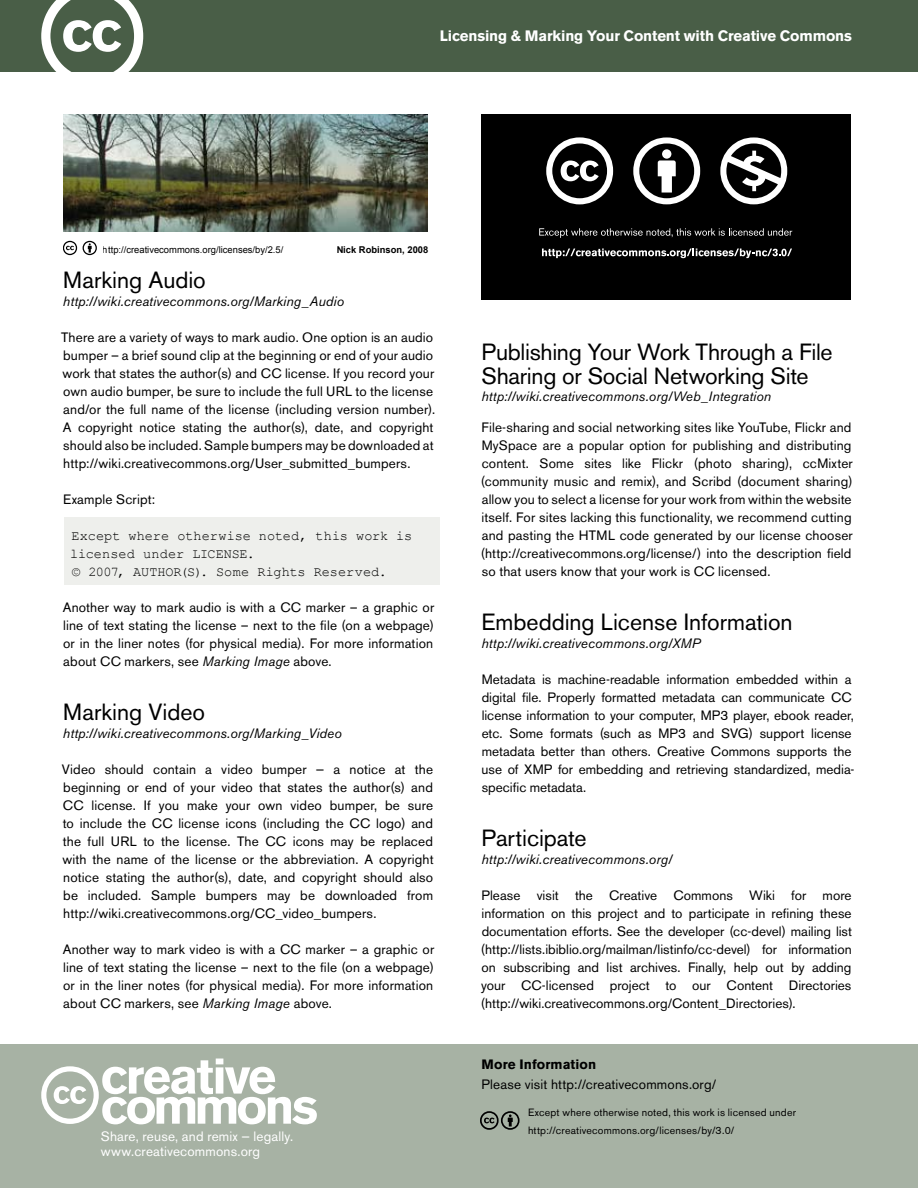
<style>
.page{position:relative;width:918px;height:1188px;background:#fff}
.page>*{position:absolute;margin:0;border:0;box-sizing:border-box;transform-origin:0 0}
.t1{font:23.25px/24px "Akzidenz Grotesk BE";letter-spacing:-.005em;color:#000}
.t2{font:700 15px "Akzidenz Grotesk BE";letter-spacing:-.01em;color:#fff}
.t3{font:13.5px/18px "Akzidenz Grotesk BE";letter-spacing:.01em;color:#000;text-align:justify}
.t4{font:italic 13.5px "Akzidenz Grotesk BE";letter-spacing:.01em;color:#000}
.t5{font:13.5px/18px "Courier New";color:#000}
.t6{font:13.5px/14.2px "Akzidenz Grotesk BE";letter-spacing:.01em;color:#fff}
.t7{font:700 13.5px "Akzidenz Grotesk BE";letter-spacing:.01em;color:#000}
.t8{font:10.5px/18px "Akzidenz Grotesk BE";letter-spacing:.02em;color:#000}
.t9{font:9.45px "Arial";color:#000}
.t10{font:700 9.45px "Arial";color:#000}
.s1{font-style:italic}
</style>
<div class="page">
<div style="left:64px;top:518px;width:376px;height:67px;background:#eeefec"></div>
<div style="left:0;top:0;width:918px;height:72px;background:#495e47"></div>
<svg style="left:41px;top:0;width:102px;height:72px"></svg>
<div style="left:0;top:1044px;width:918px;height:144px;background:#a7b2a4"></div>
<svg style="left:41px;top:1059px;width:276px;height:65px"></svg>
<svg style="left:83px;top:241px;width:14px;height:14px"></svg>
<img style="left:63px;top:115px;width:365px;height:117px">
<svg style="left:63px;top:241px;width:14px;height:14px"></svg>
<div style="left:482px;top:114px;width:369px;height:186px;background:#000"></div>
<svg style="left:539px;top:228px;width:253px;height:10px"></svg>
<svg style="left:542px;top:249px;width:250px;height:9px"></svg>
<svg style="left:633px;top:137px;width:67px;height:67px"></svg>
<svg style="left:720px;top:137px;width:67px;height:67px"></svg>
<svg style="left:546px;top:137px;width:67px;height:67px"></svg>
<svg style="left:480px;top:1111px;width:40px;height:19px"></svg>
<p class="t2" style="left:440px;top:27px;width:414px">Licensing &amp; Marking Your Content with Creative Commons</p>
<p class="t9" style="left:103px;top:244px;width:182px">http://creativecommons.org/licenses/by/2.5/</p>
<p class="t10" style="left:337px;top:244px;width:93px">Nick Robinson, 2008</p>
<h1 class="t1" style="left:63px;top:268px;width:144px">Marking Audio</h1>
<p class="t4" style="left:63px;top:293px;width:283px">http://wiki.creativecommons.org/Marking_Audio</p>
<p class="t3" style="left:61px;top:328px;width:376px;text-align:left">There are a variety of ways to mark audio. One option is an audio bumper – a brief sound clip at the beginning or end of your audio work that states the author(s) and CC license. If you record your own audio bumper, be sure to include the full URL to the license and/or the full name of the license (including version number).<br>A copyright notice stating the author(s), date, and copyright should also be included. Sample bumpers may be downloaded at http://wiki.creativecommons.org/User_submitted_bumpers.</p>
<p class="t3" style="left:63px;top:490px;width:94px">Example Script:</p>
<p class="t5" style="left:70px;top:526px;width:344px">Except where otherwise noted, this work is licensed under LICENSE.<br>© 2007, AUTHOR(S). Some Rights Reserved.</p>
<p class="t3" style="left:63px;top:598px;width:373px">Another way to mark audio is with a CC marker – a graphic or line of text stating the license – next to the file (on a webpage) or in the liner notes (for physical media). For more information about CC markers, see <span class="s1">Marking Image</span> above.</p>
<h1 class="t1" style="left:63px;top:700px;width:143px">Marking Video</h1>
<p class="t4" style="left:63px;top:725px;width:280px">http://wiki.creativecommons.org/Marking_Video</p>
<p class="t3" style="left:62px;top:760px;width:373px">Video should contain a video bumper — a notice at the beginning or end of your video that states the author(s) and CC license. If you make your own video bumper, be sure to include the CC license icons (including the CC logo) and the full URL to the license. The CC icons may be replaced with the name of the license or the abbreviation. A copyright notice stating the author(s), date, and copyright should also be included. Sample bumpers may be downloaded from http://wiki.creativecommons.org/CC_video_bumpers.</p>
<p class="t3" style="left:63px;top:940px;width:373px">Another way to mark video is with a CC marker – a graphic or line of text stating the license – next to the file (on a webpage) or in the liner notes (for physical media). For more information about CC markers, see <span class="s1">Marking Image</span> above.</p>
<p class="t6" style="left:101px;top:1130px;width:194px">Share, reuse, and remix — legally. www.creativecommons.org</p>
<h1 class="t1" style="left:481px;top:340px;width:353px">Publishing Your Work Through a File<br>Sharing or Social Networking Site</h1>
<p class="t4" style="left:481px;top:388px;width:291px">http://wiki.creativecommons.org/Web_Integration</p>
<p class="t3" style="left:481px;top:418px;width:373px">File-sharing and social networking sites like YouTube, Flickr and MySpace are a popular option for publishing and distributing content. Some sites like Flickr (photo sharing), ccMixter (community music and remix), and Scribd (document sharing) allow you to select a license for your work from within the website itself. For sites lacking this functionality, we recommend cutting and pasting the HTML code generated by our license chooser (http://creativecommons.org/license/) into the description field so that users know that your work is CC licensed.</p>
<h1 class="t1" style="left:482px;top:610px;width:313px">Embedding License Information</h1>
<p class="t4" style="left:481px;top:635px;width:221px">http://wiki.creativecommons.org/XMP</p>
<p class="t3" style="left:482px;top:670px;width:374px;text-align:left">Metadata is machine-readable information embedded within a digital file. Properly formatted metadata can communicate CC license information to your computer, MP3 player, ebook reader, etc. Some formats (such as MP3 and SVG) support license metadata better than others. Creative Commons supports the use of XMP for embedding and retrieving standardized, media&shy;specific metadata.</p>
<h1 class="t1" style="left:482px;top:826px;width:107px">Participate</h1>
<p class="t4" style="left:481px;top:851px;width:192px">http://wiki.creativecommons.org/</p>
<p class="t3" style="left:481px;top:886px;width:373px">Please visit the Creative Commons Wiki for more information on this project and to participate in refining these documentation efforts. See the developer (cc-devel) mailing list (http://lists.ibiblio.org/mailman/listinfo/cc-devel) for information on subscribing and list archives. Finally, help out by adding your CC-licensed project to our Content Directories (http://wiki.creativecommons.org/Content_Directories).</p>
<p class="t7" style="left:481px;top:1057px;width:116px">More Information</p>
<p class="t3" style="left:481px;top:1076px;width:236px">Please visit http://creativecommons.org/</p>
<p class="t8" style="left:528px;top:1103px;width:270px">Except where otherwise noted, this work is licensed under http://creativecommons.org/licenses/by/3.0/</p>
</div>
